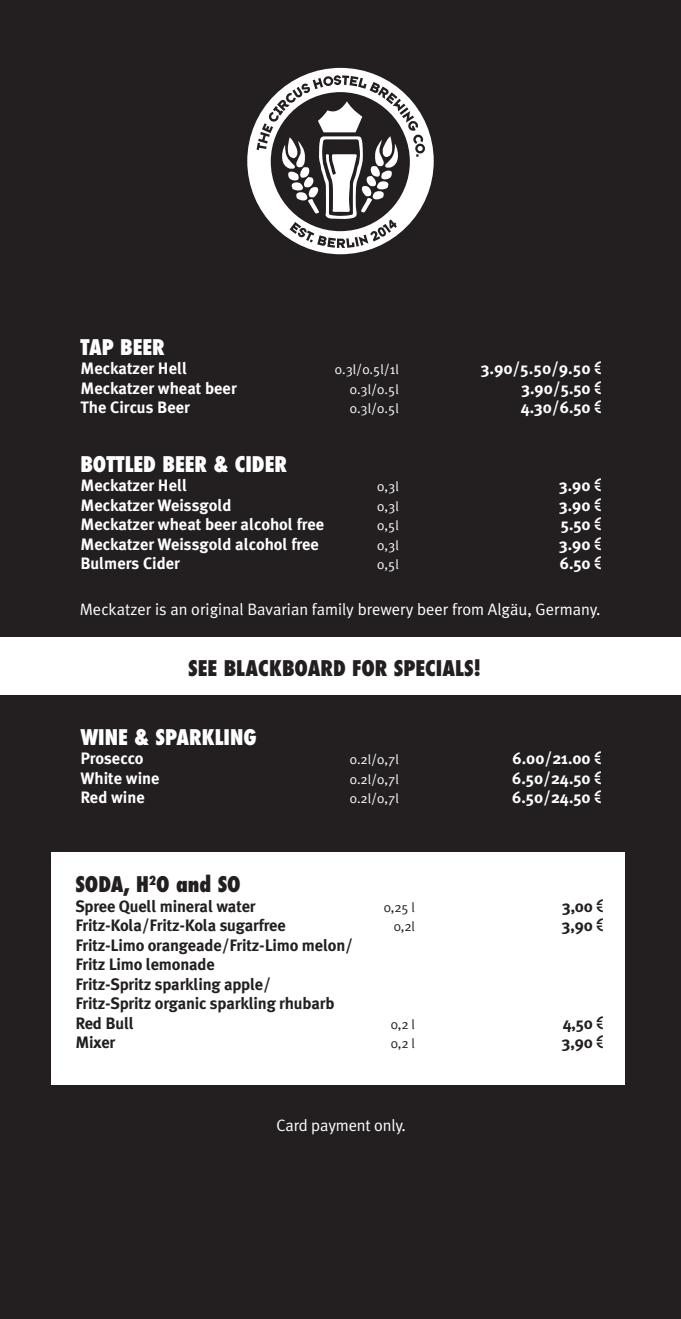
<style>
.page{position:relative;width:681px;height:1319px;background:#fff}
.page>*{position:absolute;margin:0;border:0;box-sizing:border-box;transform-origin:0 0}
.t1{font:800 condensed 21px "Futura";color:#fff}
.t2{font:800 condensed 21px "Futura";color:#231f20}
.t3{font:700 16.5px "Meta Plus";color:#fff}
.t4{font:700 16.5px/19.5px "Meta Plus";letter-spacing:-.01em;color:#231f20}
.t5{font:16.5px "Meta Plus Normal";color:#fff}
.t6{font:700 16.5px "Meta Pro";color:#fff}
.t7{font:13.5px "Meta Plus Normal";color:#fff}
.t8{font:13.5px "Meta Plus Normal";color:#231f20}
.s1{font-family:"Futura";font-weight:500}
</style>
<div class="page">
<div style="left:0;top:0;width:680px;height:1318px;background:#231f20"></div>
<div style="left:0;top:637px;width:680px;height:57px;background:#fff"></div>
<div style="left:51px;top:851px;width:573px;height:233px;background:#fff"></div>
<svg style="left:247px;top:68px;width:186px;height:186px"></svg>
<p class="t1" style="left:80px;top:332px;width:86px">TAP BEER</p>
<p class="t3" style="left:80px;top:359px;width:108px">Meckatzer Hell</p>
<p class="t7" style="left:335px;top:361px;width:65px">0.3l/0.5l/1l</p>
<p class="t6" style="left:480px;top:355px;width:124px">3.90/5.50/9.50<span class="s1">€</span></p>
<p class="t3" style="left:80px;top:378px;width:158px">Meckatzer wheat beer</p>
<p class="t7" style="left:349px;top:381px;width:50px">0.3l/0.5l</p>
<p class="t3" style="left:521px;top:378px;width:83px">3.90/5.50<span class="s1">€</span></p>
<p class="t3" style="left:80px;top:398px;width:111px">The Circus Beer</p>
<p class="t7" style="left:349px;top:400px;width:50px">0.3l/0.5l</p>
<p class="t3" style="left:520px;top:398px;width:83px">4.30/6.50<span class="s1">€</span></p>
<p class="t1" style="left:80px;top:449px;width:208px">BOTTLED BEER &amp; CIDER</p>
<p class="t3" style="left:80px;top:476px;width:108px">Meckatzer Hell</p>
<p class="t7" style="left:377px;top:478px;width:23px">0,3l</p>
<p class="t3" style="left:559px;top:476px;width:45px">3.90<span class="s1">€</span></p>
<p class="t3" style="left:80px;top:495px;width:152px">Meckatzer Weissgold</p>
<p class="t7" style="left:377px;top:498px;width:23px">0,3l</p>
<p class="t3" style="left:559px;top:495px;width:45px">3.90<span class="s1">€</span></p>
<p class="t3" style="left:80px;top:515px;width:245px">Meckatzer wheat beer alcohol free</p>
<p class="t7" style="left:377px;top:517px;width:23px">0,5l</p>
<p class="t3" style="left:560px;top:515px;width:43px">5.50<span class="s1">€</span></p>
<p class="t3" style="left:80px;top:534px;width:240px">Meckatzer Weissgold alcohol free</p>
<p class="t7" style="left:377px;top:537px;width:23px">0,3l</p>
<p class="t3" style="left:559px;top:534px;width:45px">3.90<span class="s1">€</span></p>
<p class="t3" style="left:80px;top:554px;width:101px">Bulmers Cider</p>
<p class="t7" style="left:377px;top:556px;width:23px">0,5l</p>
<p class="t3" style="left:559px;top:554px;width:45px">6.50<span class="s1">€</span></p>
<p class="t5" style="left:80px;top:599px;width:522px">Meckatzer is an original Bavarian family brewery beer from Algäu, Germany.</p>
<p class="t2" style="left:188px;top:653px;width:294px">SEE BLACKBOARD FOR SPECIALS!</p>
<p class="t1" style="left:80px;top:722px;width:178px">WINE &amp; SPARKLING</p>
<p class="t3" style="left:80px;top:749px;width:65px">Prosecco</p>
<p class="t7" style="left:349px;top:751px;width:50px">0.2l/0,7l</p>
<p class="t3" style="left:512px;top:749px;width:92px">6.00/21.00<span class="s1">€</span></p>
<p class="t3" style="left:80px;top:768px;width:81px">White wine</p>
<p class="t7" style="left:349px;top:771px;width:50px">0.2l/0,7l</p>
<p class="t3" style="left:512px;top:768px;width:92px">6.50/24.50<span class="s1">€</span></p>
<p class="t3" style="left:80px;top:788px;width:66px">Red wine</p>
<p class="t7" style="left:349px;top:790px;width:50px">0.2l/0,7l</p>
<p class="t3" style="left:512px;top:788px;width:92px">6.50/24.50<span class="s1">€</span></p>
<p class="t2" style="left:75px;top:869px;width:167px">SODA, H<sup>2</sup>O and SO</p>
<p class="t4" style="left:75px;top:895px;width:182px">Spree Quell mineral water</p>
<p class="t8" style="left:383px;top:899px;width:32px">0,25 l</p>
<p class="t4" style="left:562px;top:895px;width:44px">3,00<span class="s1">€</span></p>
<p class="t4" style="left:75px;top:915px;width:212px">Fritz-Kola/Fritz-Kola sugarfree</p>
<p class="t8" style="left:393px;top:918px;width:23px">0,2l</p>
<p class="t4" style="left:562px;top:915px;width:44px">3,90<span class="s1">€</span></p>
<p class="t4" style="left:75px;top:934px;width:279px">Fritz-Limo orangeade/Fritz-Limo melon/</p>
<p class="t4" style="left:75px;top:954px;width:197px">Fritz Limo lemonade<br>Fritz-Spritz sparkling apple/</p>
<p class="t4" style="left:75px;top:993px;width:260px">Fritz-Spritz organic sparkling rhubarb</p>
<p class="t4" style="left:75px;top:1012px;width:60px">Red Bull</p>
<p class="t8" style="left:390px;top:1016px;width:25px">0,2 l</p>
<p class="t4" style="left:562px;top:1012px;width:44px">4,50<span class="s1">€</span></p>
<p class="t4" style="left:75px;top:1032px;width:42px">Mixer</p>
<p class="t8" style="left:390px;top:1035px;width:25px">0,2 l</p>
<p class="t4" style="left:562px;top:1032px;width:44px">3,90<span class="s1">€</span></p>
<p class="t5" style="left:276px;top:1115px;width:131px">Card payment only.</p>
</div>
